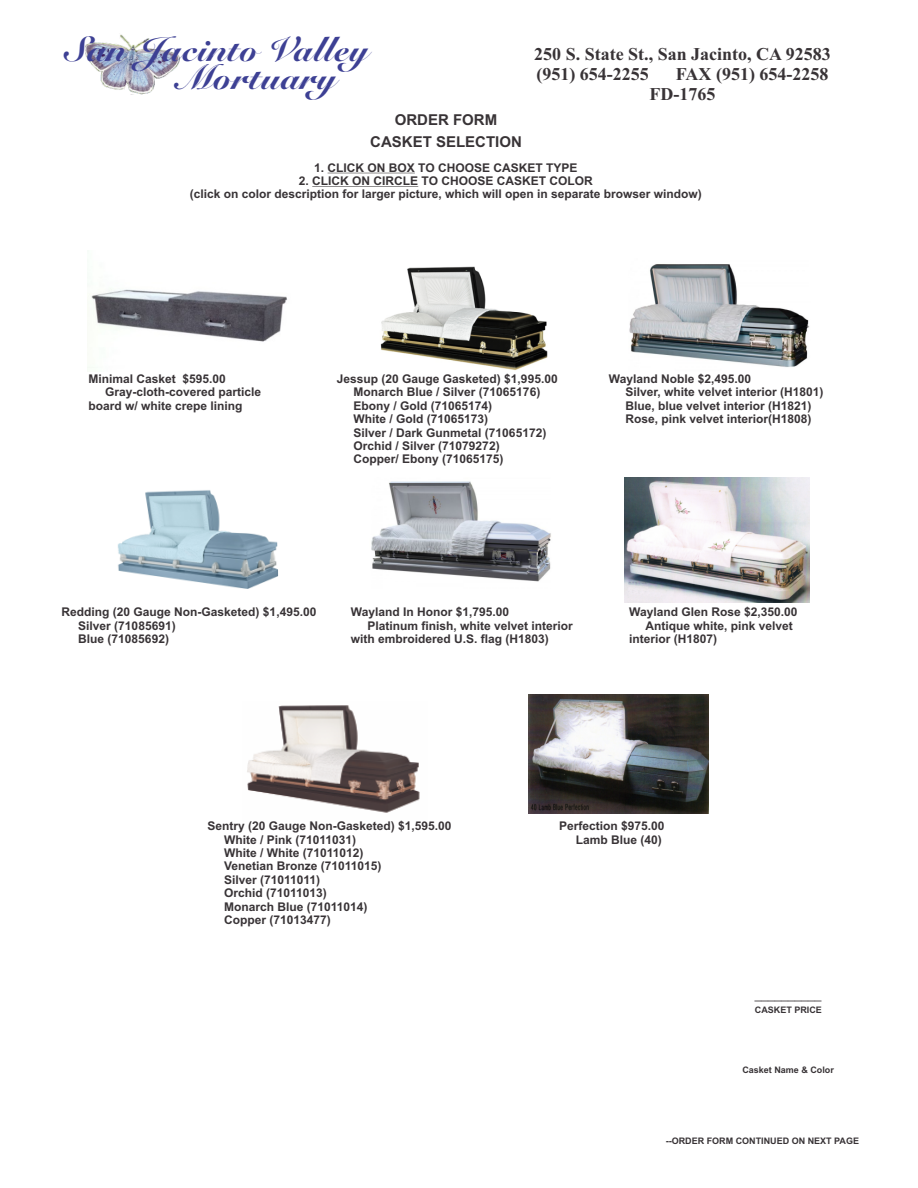
<style>
.page{position:relative;width:918px;height:1188px;background:#fff}
.page>*{position:absolute;margin:0;border:0;box-sizing:border-box;transform-origin:0 0}
.t1{font:900 36px/28px "Roundhand BT";color:#3d4094}
.t2{font:700 18px/20px "Times New Roman";color:#383336}
.t3{font:700 15px "Arial";color:#383336}
.t4{font:700 12px/13.4px "Arial";color:#383336}
.t5{font:12px "Arial";color:#383336}
.t6{font:700 9px "Arial";color:#383336}
</style>
<div class="page">
<img style="left:85px;top:34px;width:94px;height:60px">
<hr style="left:328px;top:173px;width:87px;height:1px;background:#383336">
<hr style="left:312px;top:186px;width:106px;height:1px;background:#383336">
<img style="left:88px;top:289px;width:199px;height:79px">
<img style="left:625px;top:477px;width:184px;height:126px">
<img style="left:380px;top:266px;width:168px;height:104px">
<img style="left:117px;top:490px;width:162px;height:99px">
<img style="left:247px;top:705px;width:173px;height:108px">
<img style="left:529px;top:694px;width:179px;height:120px">
<img style="left:371px;top:481px;width:180px;height:101px">
<img style="left:629px;top:264px;width:180px;height:103px">
<h1 class="t1" style="left:177px;top:41px;width:193px;text-indent:-115px">San Jacinto Valley<br>Mortuary</h1>
<p class="t3" style="left:395px;top:114px;width:104px">ORDER FORM</p>
<p class="t3" style="left:370px;top:136px;width:153px">CASKET SELECTION</p>
<h2 class="t2" style="left:534px;top:46px;width:298px">250 S. State St., San Jacinto, CA 92583 (951) 654-2255</h2>
<h2 class="t2" style="left:650px;top:66px;width:181px;text-indent:26px">FAX (951) 654-2258<br>FD-1765</h2>
<p class="t4" style="left:314px;top:162px;width:265px">1. CLICK ON BOX TO CHOOSE CASKET TYPE</p>
<p class="t4" style="left:190px;top:175px;width:514px;text-align:center">2. CLICK ON CIRCLE TO CHOOSE CASKET COLOR<br>(click on color description for larger picture, which will open in separate browser window)</p>
<p class="t4" style="left:88px;top:373px;width:139px">Minimal Casket $595.00</p>
<p class="t4" style="left:105px;top:387px;width:158px">Gray-cloth-covered particle</p>
<p class="t4" style="left:88px;top:400px;width:156px">board w/ white crepe lining</p>
<p class="t4" style="left:354px;top:373px;width:206px;text-indent:-17px">Jessup (20 Gauge Gasketed) $1,995.00<br>Monarch Blue / Silver (71065176)<br>Ebony / Gold (71065174)<br>White / Gold (71065173)<br>Silver / Dark Gunmetal (71065172)<br>Orchid / Silver (71079272)<br>Copper/ Ebony (71065175)</p>
<p class="t4" style="left:626px;top:373px;width:200px;text-indent:-17px">Wayland Noble $2,495.00<br>Silver, white velvet interior (H1801)<br>Blue, blue velvet interior (H1821)<br>Rose, pink velvet interior(H1808)</p>
<p class="t4" style="left:78px;top:607px;width:240px;text-indent:-17px">Redding (20 Gauge Non-Gasketed) $1,495.00<br>Silver (71085691)<br>Blue (71085692)</p>
<p class="t4" style="left:351px;top:607px;width:160px">Wayland In Honor $1,795.00</p>
<p class="t4" style="left:368px;top:620px;width:207px">Platinum finish, white velvet interior</p>
<p class="t4" style="left:351px;top:633px;width:200px">with embroidered U.S. flag (H1803)</p>
<p class="t4" style="left:629px;top:607px;width:170px">Wayland Glen Rose $2,350.00</p>
<p class="t4" style="left:645px;top:620px;width:149px">Antique white, pink velvet</p>
<p class="t4" style="left:629px;top:633px;width:90px">interior (H1807)</p>
<p class="t4" style="left:224px;top:820px;width:229px;text-indent:-17px">Sentry (20 Gauge Non-Gasketed) $1,595.00<br>White / Pink (71011031)<br>White / White (71011012)<br>Venetian Bronze (71011015)<br>Silver (71011011)<br>Orchid (71011013)<br>Monarch Blue (71011014)<br>Copper (71013477)</p>
<p class="t4" style="left:559px;top:820px;width:107px;text-align:right">Perfection $975.00<br>Lamb Blue (40)</p>
<p class="t5" style="left:755px;top:991px;width:68px">__________</p>
<p class="t6" style="left:755px;top:1007px;width:69px">CASKET PRICE</p>
<p class="t6" style="left:742px;top:1067px;width:93px">Casket Name &amp; Color</p>
<p class="t6" style="left:666px;top:1137px;width:195px">--ORDER FORM CONTINUED ON NEXT PAGE</p>
</div>
